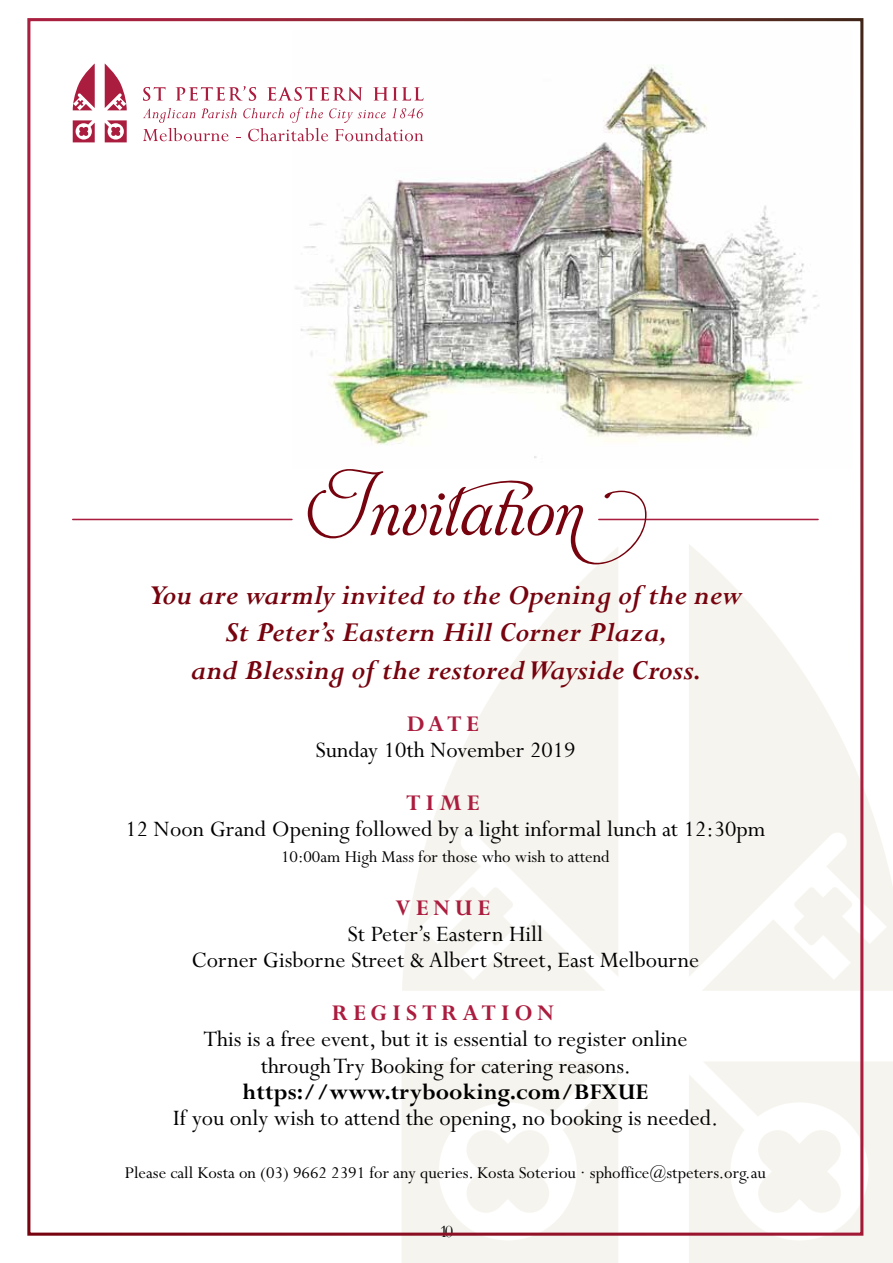
<style>
.page{position:relative;width:893px;height:1263px;background:#fff}
.page>*{position:absolute;margin:0;border:0;box-sizing:border-box;transform-origin:0 0}
.t1{font:italic 700 30.9px/37px "Perpetua Std";color:#76030e;text-align:center}
.t2{font:24.75px/26.2px "Perpetua Std";color:#000;text-align:center}
.t3{font:700 24.75px "Perpetua Std";color:#000}
.t4{font:700 24.75px "Perpetua Std";letter-spacing:.2em;color:#ab1d3f}
.t5{font:18.6px "Perpetua Std";color:#000}
.t6{font:18px "Garamond";color:#000}
</style>
<div class="page">
<img style="left:293px;top:65px;width:526px;height:393px">
<svg style="left:402px;top:544px;width:491px;height:719px;fill:#f6f4ee"></svg>
<svg style="left:73px;top:120px;width:22px;height:22px"></svg>
<svg style="left:73px;top:63px;width:22px;height:47px"></svg>
<svg style="left:105px;top:120px;width:22px;height:22px"></svg>
<svg style="left:105px;top:64px;width:22px;height:46px"></svg>
<svg style="left:143px;top:87px;width:23px;height:14px"></svg>
<svg style="left:176px;top:86px;width:80px;height:15px"></svg>
<svg style="left:267px;top:87px;width:95px;height:14px"></svg>
<svg style="left:373px;top:87px;width:50px;height:14px"></svg>
<svg style="left:143px;top:107px;width:280px;height:34px"></svg>
<hr style="left:73px;top:519px;width:219px;height:1px;background:#ab1d3f">
<hr style="left:599px;top:519px;width:219px;height:1px;background:#ab1d3f">
<svg style="left:308px;top:469px;width:339px;height:95px"></svg>
<p class="t1" style="left:148px;top:578px;width:595px">You are warmly invited to the Opening of the new<br>St Peter’s Eastern Hill Corner Plaza,<br>and Blessing of the restored Wayside Cross.</p>
<p class="t4" style="left:407px;top:710px;width:73px">DATE</p>
<p class="t2" style="left:315px;top:738px;width:261px">Sunday 10th November 2019</p>
<p class="t4" style="left:406px;top:789px;width:74px">TIME</p>
<p class="t2" style="left:125px;top:816px;width:642px">12 Noon Grand Opening followed by a light informal lunch at 12:30pm</p>
<p class="t5" style="left:281px;top:847px;width:330px">10:00am High Mass for those who wish to attend</p>
<p class="t4" style="left:396px;top:894px;width:96px">VENUE</p>
<p class="t2" style="left:192px;top:922px;width:509px">St Peter’s Eastern Hill<br>Corner Gisborne Street &amp; Albert Street, East Melbourne</p>
<p class="t4" style="left:332px;top:1000px;width:224px">REGISTRATION</p>
<p class="t2" style="left:203px;top:1027px;width:486px">This is a free event, but it is essential to register online through Try Booking for catering reasons.</p>
<p class="t3" style="left:243px;top:1078px;width:407px">https://www.trybooking.com/BFXUE</p>
<p class="t2" style="left:173px;top:1106px;width:547px">If you only wish to attend the opening, no booking is needed.</p>
<p class="t5" style="left:125px;top:1163px;width:643px">Please call Kosta on (03) 9662 2391 for any queries. Kosta Soteriou · sphoffice@stpeters.org.au</p>
<p class="t6" style="left:440px;top:1219px;width:15px">10</p>
</div>
